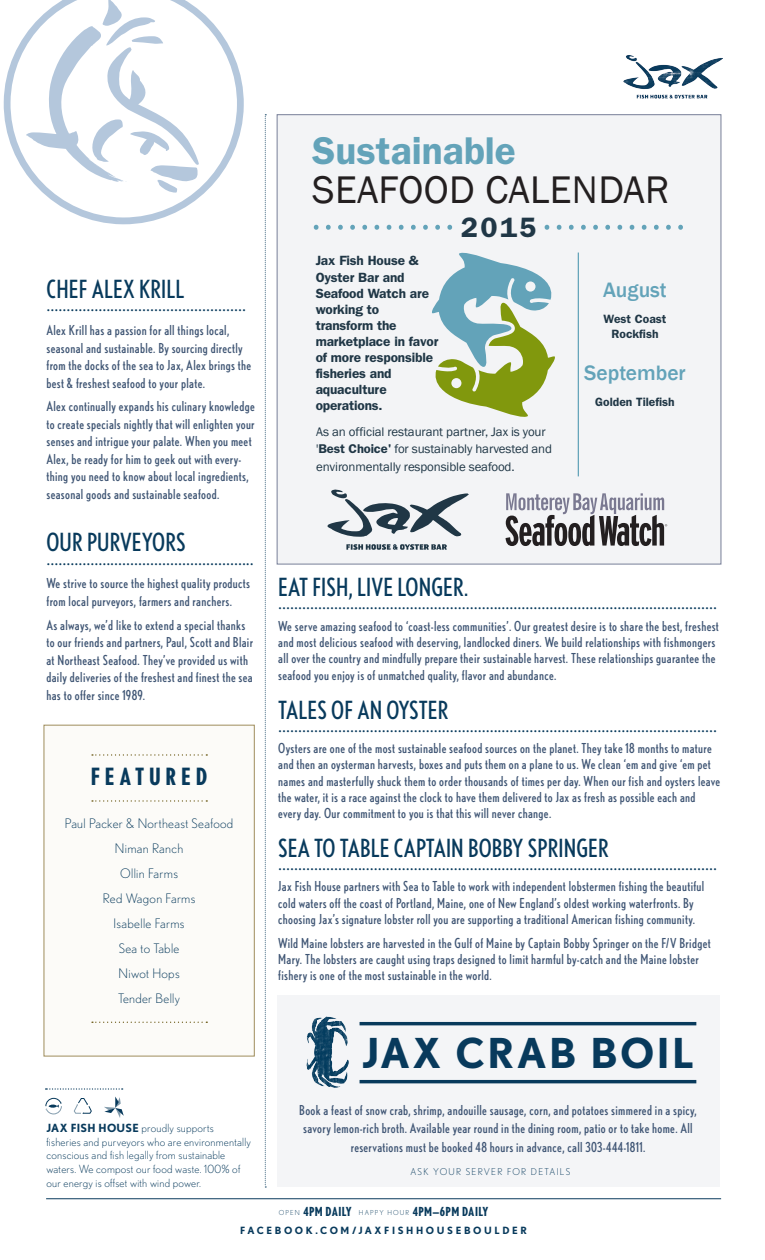
<style>
.page{position:relative;width:765px;height:1260px;background:#fff}
.page>*{position:absolute;margin:0;border:0;box-sizing:border-box;transform-origin:0 0}
.t1{font:700 41.25px "Nobel";letter-spacing:.06em;color:#083a5c}
.t2{font:39.62px "Franklin Gothic";letter-spacing:.01em;color:#231f20}
.t3{font:600 38.88px "Franklin Gothic";color:#63a3b9}
.t4{font:600 28.12px "Franklin Gothic";color:#203746}
.t5{font:condensed 25px "Nobel";letter-spacing:.005em;color:#083a5c}
.t6{font:700 condensed 23.75px "Nobel";letter-spacing:.2em;color:#083a5c}
.t7{font:500 21.5px "Franklin Gothic";color:#63a3b9}
.t8{font:17.5px "Minion Pro";color:#083a5c}
.t9{font:condensed 13.75px/17.5px "Nobel";letter-spacing:.025em;color:#3f5574}
.t10{font:600 13.38px/16.1px "Franklin Gothic";letter-spacing:-.01em;color:#203746}
.t11{font:300 13.12px "Nobel";letter-spacing:.025em;color:#083a5c}
.t12{font:12.75px/17.4px "Franklin Gothic";letter-spacing:-.01em;color:#203746}
.t13{font:700 condensed 12.5px "Nobel";letter-spacing:.03em;color:#083a5c}
.t14{font:600 12.12px/14.8px "Franklin Gothic";color:#203746;text-align:center}
.t15{font:300 11.25px/13.8px "Nobel";letter-spacing:.02em;color:#083a5c}
.t16{font:700 10px "Nobel";letter-spacing:.26em;color:#083a5c}
.t17{font:300 9.38px "Nobel";letter-spacing:.14em;color:#083a5c}
.s1{font-weight:700}
.s2{font-weight:600}
.s3{font-weight:300;font-stretch:normal;font-size:6.88px}
</style>
<div class="page">
<hr style="left:46px;top:1198px;width:675px;height:1px;background:#083a5c">
<svg style="left:265px;top:114px;width:1px;height:1074px"></svg>
<svg style="left:45px;top:1098px;width:17px;height:17px"></svg>
<svg style="left:104px;top:1097px;width:20px;height:21px"></svg>
<svg style="left:74px;top:1098px;width:18px;height:16px"></svg>
<svg style="left:46px;top:1088px;width:77px;height:2px"></svg>
<img style="left:623px;top:55px;width:99px;height:44px">
<div style="left:277px;top:115px;width:444px;height:449px;background:#f3f4f6;border:1px solid #777f98"></div>
<div style="left:44px;top:725px;width:210px;height:331px;background:#fcfbf8"></div>
<svg style="left:92px;top:754px;width:115px;height:2px"></svg>
<svg style="left:92px;top:800px;width:115px;height:2px"></svg>
<svg style="left:92px;top:1022px;width:115px;height:1px"></svg>
<svg style="left:3px;top:0;width:241px;height:224px"></svg>
<svg style="left:314px;top:225px;width:5px;height:5px"></svg>
<svg style="left:326px;top:225px;width:5px;height:5px"></svg>
<svg style="left:338px;top:225px;width:5px;height:5px"></svg>
<svg style="left:350px;top:225px;width:5px;height:5px"></svg>
<svg style="left:362px;top:225px;width:5px;height:5px"></svg>
<svg style="left:375px;top:225px;width:4px;height:5px"></svg>
<svg style="left:387px;top:225px;width:4px;height:5px"></svg>
<svg style="left:399px;top:225px;width:5px;height:5px"></svg>
<svg style="left:411px;top:225px;width:5px;height:5px"></svg>
<svg style="left:423px;top:225px;width:5px;height:5px"></svg>
<svg style="left:435px;top:225px;width:5px;height:5px"></svg>
<svg style="left:447px;top:225px;width:5px;height:5px"></svg>
<svg style="left:545px;top:225px;width:4px;height:5px"></svg>
<svg style="left:557px;top:225px;width:4px;height:5px"></svg>
<svg style="left:569px;top:225px;width:5px;height:5px"></svg>
<svg style="left:581px;top:225px;width:5px;height:5px"></svg>
<svg style="left:593px;top:225px;width:5px;height:5px"></svg>
<svg style="left:605px;top:225px;width:5px;height:5px"></svg>
<svg style="left:618px;top:225px;width:4px;height:5px"></svg>
<svg style="left:630px;top:225px;width:4px;height:5px"></svg>
<svg style="left:642px;top:225px;width:5px;height:5px"></svg>
<svg style="left:654px;top:225px;width:5px;height:5px"></svg>
<svg style="left:666px;top:225px;width:5px;height:5px"></svg>
<svg style="left:678px;top:225px;width:5px;height:5px"></svg>
<svg style="left:327px;top:489px;width:142px;height:48px"></svg>
<svg style="left:346px;top:544px;width:101px;height:6px"></svg>
<svg style="left:506px;top:493px;width:161px;height:53px"></svg>
<svg style="left:432px;top:252px;width:123px;height:165px"></svg>
<hr style="left:578px;top:253px;width:1px;height:223px;background:#63a3b9">
<div style="left:277px;top:995px;width:443px;height:192px;background:#f4f5f7"></div>
<svg style="left:359px;top:1021px;width:338px;height:63px"></svg>
<hr style="left:360px;top:1080px;width:336px;height:3px;background:#083a5c">
<img style="left:306px;top:1016px;width:43px;height:72px">
<hr style="left:360px;top:1022px;width:336px;height:3px;background:#083a5c">
<p class="t5" style="left:46px;top:275px;width:140px">CHEF ALEX KRILL</p>
<p class="t8" style="left:46px;top:294px;width:201px">..................................................</p>
<p class="t9" style="left:46px;top:321px;width:206px">Alex Krill has a passion for all things local, seasonal and sustainable. By sourcing directly from the docks of the sea to Jax, Alex brings the best &amp; freshest seafood to your plate.</p>
<p class="t9" style="left:46px;top:398px;width:210px">Alex continually expands his culinary knowledge to create specials nightly that will enlighten your senses and intrigue your palate. When you meet Alex, be ready for him to geek out with every&shy;thing you need to know about local ingredients, seasonal goods and sustainable seafood.</p>
<p class="t5" style="left:46px;top:528px;width:141px">OUR PURVEYORS</p>
<p class="t8" style="left:46px;top:547px;width:209px">....................................................</p>
<p class="t9" style="left:46px;top:574px;width:205px">We strive to source the highest quality products from local purveyors, farmers and ranchers.</p>
<p class="t9" style="left:46px;top:616px;width:208px">As always, we’d like to extend a special thanks to our friends and partners, Paul, Scott and Blair at Northeast Seafood. They’ve provided us with daily deliveries of the freshest and finest the sea has to offer since 1989.</p>
<p class="t6" style="left:91px;top:763px;width:118px">FEATURED</p>
<p class="t11" style="left:65px;top:816px;width:170px">Paul Packer &amp; Northeast Seafood</p>
<p class="t11" style="left:115px;top:841px;width:70px">Niman Ranch</p>
<p class="t11" style="left:120px;top:866px;width:59px">Ollin Farms</p>
<p class="t11" style="left:103px;top:891px;width:94px">Red Wagon Farms</p>
<p class="t11" style="left:114px;top:916px;width:73px">Isabelle Farms</p>
<p class="t11" style="left:119px;top:941px;width:62px">Sea to Table</p>
<p class="t11" style="left:119px;top:966px;width:63px">Niwot Hops</p>
<p class="t11" style="left:118px;top:991px;width:63px">Tender Belly</p>
<p class="t15" style="left:46px;top:1121px;width:206px"><span class="s1">JAX FISH HOUSE</span> proudly supports fisheries and purveyors who are environmentally conscious and fish legally from sustainable waters. We compost our food waste. 100% of our energy is offset with wind power.</p>
<p class="t3" style="left:312px;top:128px;width:205px">Sustainable</p>
<p class="t2" style="left:312px;top:166px;width:359px">SEAFOOD CALENDAR</p>
<p class="t4" style="left:461px;top:210px;width:77px">2015</p>
<p class="t10" style="left:316px;top:253px;width:124px">Jax Fish House &amp;<br>Oyster Bar and<br>Seafood Watch are working to transform the marketplace in favor of more responsible fisheries and aquaculture operations.</p>
<p class="t12" style="left:316px;top:423px;width:237px">As an official restaurant partner, Jax is your '<span class="s2">Best Choice'</span> for sustainably harvested and environmentally responsible seafood.</p>
<p class="t7" style="left:603px;top:277px;width:65px">August</p>
<p class="t14" style="left:604px;top:312px;width:64px">West Coast<br>Rockfish</p>
<p class="t7" style="left:584px;top:359px;width:103px">September</p>
<p class="t14" style="left:595px;top:394px;width:81px">Golden Tilefish</p>
<p class="t5" style="left:278px;top:573px;width:192px">EAT FISH, LIVE LONGER.</p>
<p class="t8" style="left:278px;top:592px;width:440px">..............................................................................................................</p>
<p class="t9" style="left:278px;top:617px;width:442px;line-height:16.5px">We serve amazing seafood to ‘coast-less communities’. Our greatest desire is to share the best, freshest and most delicious seafood with deserving, landlocked diners. We build relationships with fishmongers all over the country and mindfully prepare their sustainable harvest. These relationships guarantee the seafood you enjoy is of unmatched quality, flavor and abundance.</p>
<p class="t5" style="left:278px;top:696px;width:172px">TALES OF AN OYSTER</p>
<p class="t8" style="left:278px;top:715px;width:440px">..............................................................................................................</p>
<p class="t9" style="left:278px;top:740px;width:444px;line-height:16.2px">Oysters are one of the most sustainable seafood sources on the planet. They take 18 months to mature and then an oysterman harvests, boxes and puts them on a plane to us. We clean ‘em and give ‘em pet names and masterfully shuck them to order thousands of times per day. When our fish and oysters leave the water, it is a race against the clock to have them delivered to Jax as fresh as possible each and every day. Our commitment to you is that this will never change.</p>
<p class="t5" style="left:278px;top:834px;width:332px">SEA TO TABLE CAPTAIN BOBBY SPRINGER</p>
<p class="t8" style="left:278px;top:853px;width:440px">..............................................................................................................</p>
<p class="t9" style="left:278px;top:878px;width:428px;line-height:16.2px">Jax Fish House partners with Sea to Table to work with independent lobstermen fishing the beautiful cold waters off the coast of Portland, Maine, one of New England’s oldest working waterfronts. By choosing Jax’s signature lobster roll you are supporting a traditional American fishing community.</p>
<p class="t9" style="left:278px;top:934px;width:434px;line-height:16.2px">Wild Maine lobsters are harvested in the Gulf of Maine by Captain Bobby Springer on the F/V Bridget<br>Mary. The lobsters are caught using traps designed to limit harmful by-catch and the Maine lobster fishery is one of the most sustainable in the world.</p>
<p class="t1" style="left:362px;top:1029px;width:334px">JAX CRAB BOIL</p>
<p class="t9" style="left:299px;top:1100px;width:399px;line-height:18.8px;text-align:center">Book a feast of snow crab, shrimp, andouille sausage, corn, and potatoes simmered in a spicy, savory lemon-rich broth. Available year round in the dining room, patio or to take home. All reservations must be booked 48 hours in advance, call 303-444-1811.</p>
<p class="t17" style="left:410px;top:1166px;width:161px">ASK YOUR SERVER FOR DETAILS</p>
<p class="t13" style="left:279px;top:1204px;width:211px"><span class="s3">OPEN</span> 4PM DAILY <span class="s3">HAPPY HOUR</span> 4PM—6PM DAILY</p>
<p class="t16" style="left:240px;top:1225px;width:288px">FACEBOOK.COM/JAXFISHHOUSEBOULDER</p>
</div>
